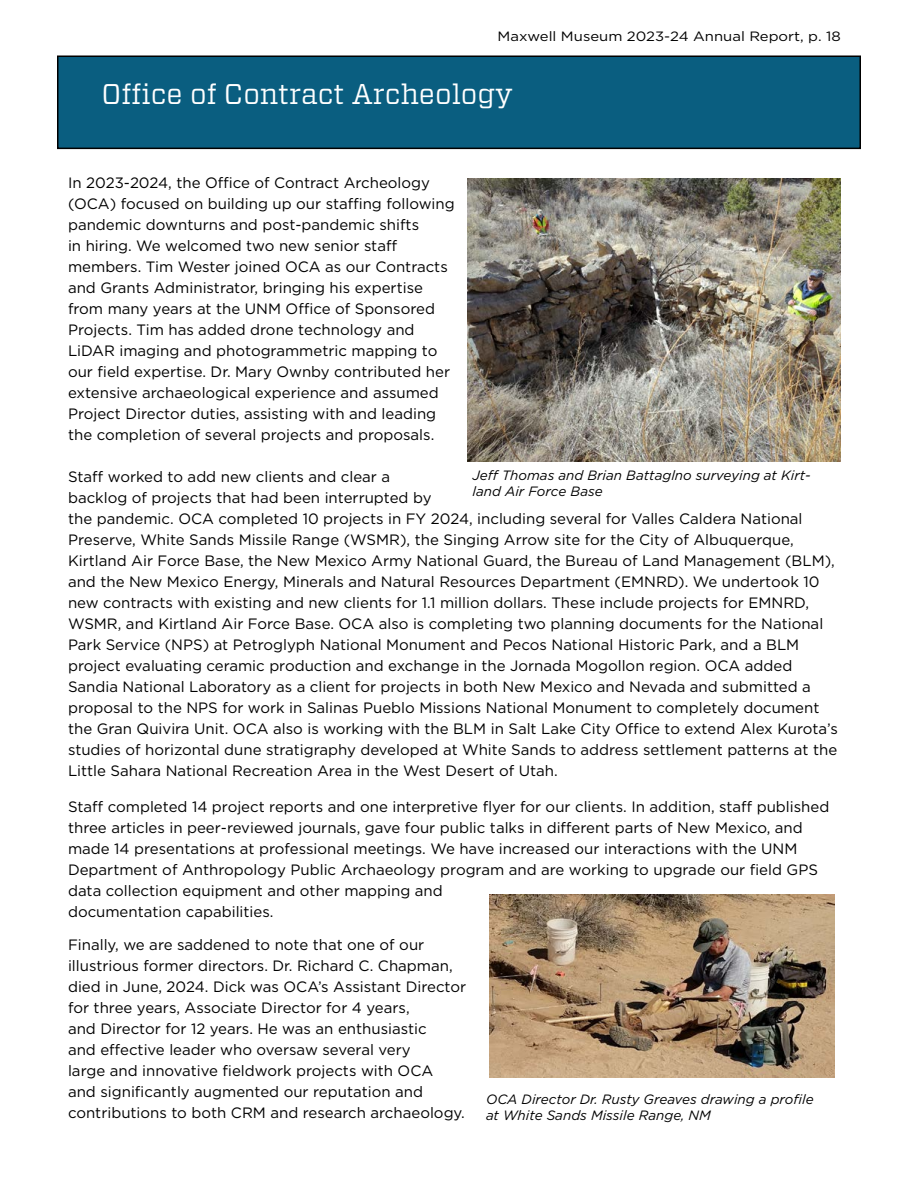
<style>
.page{position:relative;width:918px;height:1188px;background:#fff}
.page>*{position:absolute;margin:0;border:0;box-sizing:border-box;transform-origin:0 0}
.t1{font:28.5px "Vitesse";color:#fff}
.t2{font:15px/21px "Gotham";color:#000}
.t3{font:italic 13.5px/16.2px "Gotham";color:#000}
.t4{font:13.5px "Gotham";color:#000;scale:1.1 1}
</style>
<div class="page">
<div style="left:58px;top:56px;width:802px;height:92px;background:#0a5e80"></div>
<div style="left:57px;top:56px;width:804px;height:93px;border:2px solid #000"></div>
<img style="left:468px;top:178px;width:372px;height:284px">
<img style="left:489px;top:894px;width:346px;height:183px">
<p class="t4" style="left:498px;top:28px;width:313px">Maxwell Museum 2023-24 Annual Report, p. 18</p>
<h1 class="t1" style="left:102px;top:74px;width:413px">Office of Contract Archeology</h1>
<p class="t2" style="left:68px;top:172px;width:388px">In 2023-2024, the Office of Contract Archeology (OCA) focused on building up our staffing following pandemic downturns and post-pandemic shifts<br>in hiring. We welcomed two new senior staff members. Tim Wester joined OCA as our Contracts and Grants Administrator, bringing his expertise from many years at the UNM Office of Sponsored Projects. Tim has added drone technology and LiDAR imaging and photogrammetric mapping to our field expertise. Dr. Mary Ownby contributed her extensive archaeological experience and assumed Project Director duties, assisting with and leading the completion of several projects and proposals.</p>
<p class="t2" style="left:68px;top:466px;width:772px">Staff worked to add new clients and clear a<br>backlog of projects that had been interrupted by<br>the pandemic. OCA completed 10 projects in FY 2024, including several for Valles Caldera National Preserve, White Sands Missile Range (WSMR), the Singing Arrow site for the City of Albuquerque, Kirtland Air Force Base, the New Mexico Army National Guard, the Bureau of Land Management (BLM), and the New Mexico Energy, Minerals and Natural Resources Department (EMNRD). We undertook 10 new contracts with existing and new clients for 1.1 million dollars. These include projects for EMNRD, WSMR, and Kirtland Air Force Base. OCA also is completing two planning documents for the National Park Service (NPS) at Petroglyph National Monument and Pecos National Historic Park, and a BLM project evaluating ceramic production and exchange in the Jornada Mogollon region. OCA added Sandia National Laboratory as a client for projects in both New Mexico and Nevada and submitted a proposal to the NPS for work in Salinas Pueblo Missions National Monument to completely document the Gran Quivira Unit. OCA also is working with the BLM in Salt Lake City Office to extend Alex Kurota’s studies of horizontal dune stratigraphy developed at White Sands to address settlement patterns at the Little Sahara National Recreation Area in the West Desert of Utah.</p>
<p class="t2" style="left:68px;top:796px;width:763px">Staff completed 14 project reports and one interpretive flyer for our clients. In addition, staff published three articles in peer-reviewed journals, gave four public talks in different parts of New Mexico, and made 14 presentations at professional meetings. We have increased our interactions with the UNM Department of Anthropology Public Archaeology program and are working to upgrade our field GPS data collection equipment and other mapping and<br>documentation capabilities.</p>
<p class="t2" style="left:68px;top:934px;width:400px">Finally, we are saddened to note that one of our illustrious former directors. Dr. Richard C. Chapman, died in June, 2024. Dick was OCA’s Assistant Director for three years, Associate Director for 4 years,<br>and Director for 12 years. He was an enthusiastic<br>and effective leader who oversaw several very<br>large and innovative fieldwork projects with OCA<br>and significantly augmented our reputation and contributions to both CRM and research archaeology.</p>
<p class="t3" style="left:472px;top:466px;width:340px">Jeff Thomas and Brian Battaglno surveying at Kirt&shy;land Air Force Base</p>
<p class="t3" style="left:486px;top:1091px;width:329px">OCA Director Dr. Rusty Greaves drawing a profile at White Sands Missile Range, NM</p>
</div>
